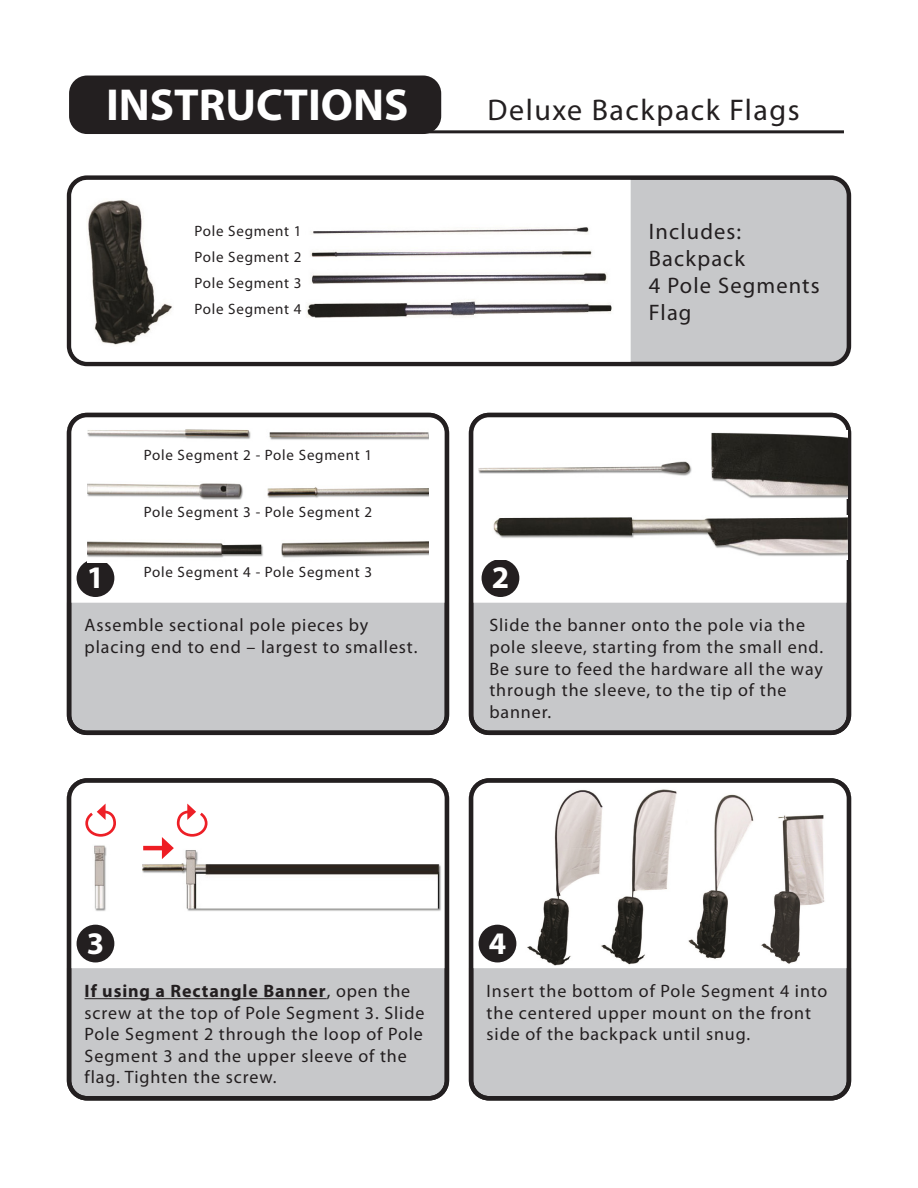
<style>
.page{position:relative;width:918px;height:1188px;background:#fff}
.page>*{position:absolute;margin:0;border:0;box-sizing:border-box;transform-origin:0 0}
.t1{font:700 45px "Myriad Pro";color:#fff}
.t2{font:700 31.5px "Myriad Pro";color:#fff}
.t3{font:30px "Myriad Pro";letter-spacing:.05em;color:#231f20}
.t4{font:22.5px "Myriad Pro";letter-spacing:.05em;color:#231f20}
.t5{font:18px/21.6px "Myriad Pro";letter-spacing:.05em;color:#231f20}
.t6{font:15px "Myriad Pro";letter-spacing:.05em;color:#231f20}
.s1{font-weight:700}
</style>
<div class="page">
<div style="left:471px;top:781px;width:378px;height:317px;background:#c7c8ca;border-radius:18px"></div>
<div style="left:474px;top:783px;width:372px;height:185px;background:#fff"></div>
<div style="left:469px;top:778px;width:382px;height:323px;border:4px solid #231f20;border-radius:18px"></div>
<div style="left:69px;top:178px;width:780px;height:186px;background:#c7c8ca;border-radius:18px"></div>
<div style="left:69px;top:76px;width:372px;height:58px;background:#231f20;border-radius:18px"></div>
<div style="left:67px;top:175px;width:784px;height:191px;border:4px solid #231f20;border-radius:18px"></div>
<hr style="left:417px;top:130px;width:427px;height:3px;background:#231f20">
<div style="left:71px;top:180px;width:560px;height:182px;background:#fff"></div>
<img style="left:87px;top:198px;width:86px;height:148px">
<img style="left:305px;top:217px;width:313px;height:112px">
<div style="left:69px;top:415px;width:378px;height:318px;background:#c7c8ca;border-radius:18px"></div>
<div style="left:67px;top:418px;width:382px;height:185px;background:#fff"></div>
<div style="left:471px;top:415px;width:378px;height:318px;background:#c7c8ca;border-radius:18px"></div>
<div style="left:469px;top:418px;width:382px;height:185px;background:#fff"></div>
<div style="left:77px;top:559px;width:37px;height:38px;background:#231f20;border-radius:50%"></div>
<div style="left:69px;top:781px;width:378px;height:317px;background:#c7c8ca;border-radius:18px"></div>
<div style="left:72px;top:783px;width:372px;height:185px;background:#fff"></div>
<hr style="left:85px;top:998px;width:242px;height:1px;background:#231f20">
<div style="left:77px;top:925px;width:37px;height:37px;background:#231f20;border-radius:50%"></div>
<div style="left:67px;top:413px;width:382px;height:322px;border:4px solid #231f20;border-radius:18px"></div>
<div style="left:469px;top:413px;width:382px;height:322px;border:4px solid #231f20;border-radius:18px"></div>
<div style="left:67px;top:778px;width:382px;height:323px;border:4px solid #231f20;border-radius:18px"></div>
<div style="left:482px;top:559px;width:37px;height:38px;background:#231f20;border-radius:50%"></div>
<img style="left:88px;top:425px;width:340px;height:16px">
<img style="left:88px;top:481px;width:340px;height:19px">
<img style="left:88px;top:535px;width:340px;height:27px">
<img style="left:479px;top:431px;width:368px;height:67px">
<img style="left:492px;top:516px;width:355px;height:43px">
<img style="left:92px;top:845px;width:350px;height:67px">
<svg style="left:84px;top:804px;width:33px;height:34px"></svg>
<hr style="left:143px;top:846px;width:23px;height:4px;background:#ee1d23">
<svg style="left:162px;top:804px;width:47px;height:55px;background:#f9d9da"></svg>
<img style="left:523px;top:784px;width:251px;height:183px">
<img style="left:759px;top:810px;width:67px;height:156px">
<div style="left:479px;top:925px;width:37px;height:37px;background:#231f20;border-radius:50%"></div>
<p class="t1" style="left:106px;top:76px;width:304px">INSTRUCTIONS</p>
<p class="t3" style="left:488px;top:91px;width:313px">Deluxe Backpack Flags</p>
<p class="t6" style="left:194px;top:222px;width:109px">Pole Segment 1</p>
<p class="t6" style="left:194px;top:248px;width:109px">Pole Segment 2</p>
<p class="t6" style="left:194px;top:274px;width:109px">Pole Segment 3</p>
<p class="t6" style="left:194px;top:300px;width:109px">Pole Segment 4</p>
<p class="t2" style="left:87px;top:557px;width:19px">1</p>
<p class="t6" style="left:144px;top:446px;width:230px">Pole Segment 2 - Pole Segment 1</p>
<p class="t6" style="left:144px;top:503px;width:230px">Pole Segment 3 - Pole Segment 2</p>
<p class="t6" style="left:144px;top:563px;width:230px">Pole Segment 4 - Pole Segment 3</p>
<p class="t2" style="left:492px;top:557px;width:19px">2</p>
<p class="t4" style="left:649px;top:217px;width:94px">Includes:</p>
<p class="t4" style="left:649px;top:244px;width:98px">Backpack</p>
<p class="t4" style="left:649px;top:271px;width:172px">4 Pole Segments</p>
<p class="t4" style="left:649px;top:298px;width:44px">Flag</p>
<p class="t5" style="left:85px;top:614px;width:334px">Assemble sectional pole pieces by placing end to end – largest to smallest.</p>
<p class="t5" style="left:489px;top:614px;width:335px">Slide the banner onto the pole via the pole sleeve, starting from the small end.<br>Be sure to feed the hardware all the way through the sleeve, to the tip of the banner.</p>
<p class="t2" style="left:87px;top:923px;width:19px">3</p>
<p class="t5" style="left:85px;top:980px;width:341px"><span class="s1">If using a Rectangle Banner</span>, open the screw at the top of Pole Segment 3. Slide Pole Segment 2 through the loop of Pole Segment 3 and the upper sleeve of the flag. Tighten the screw.</p>
<p class="t2" style="left:489px;top:923px;width:19px">4</p>
<p class="t5" style="left:487px;top:980px;width:342px">Insert the bottom of Pole Segment 4 into the centered upper mount on the front side of the backpack until snug.</p>
</div>
